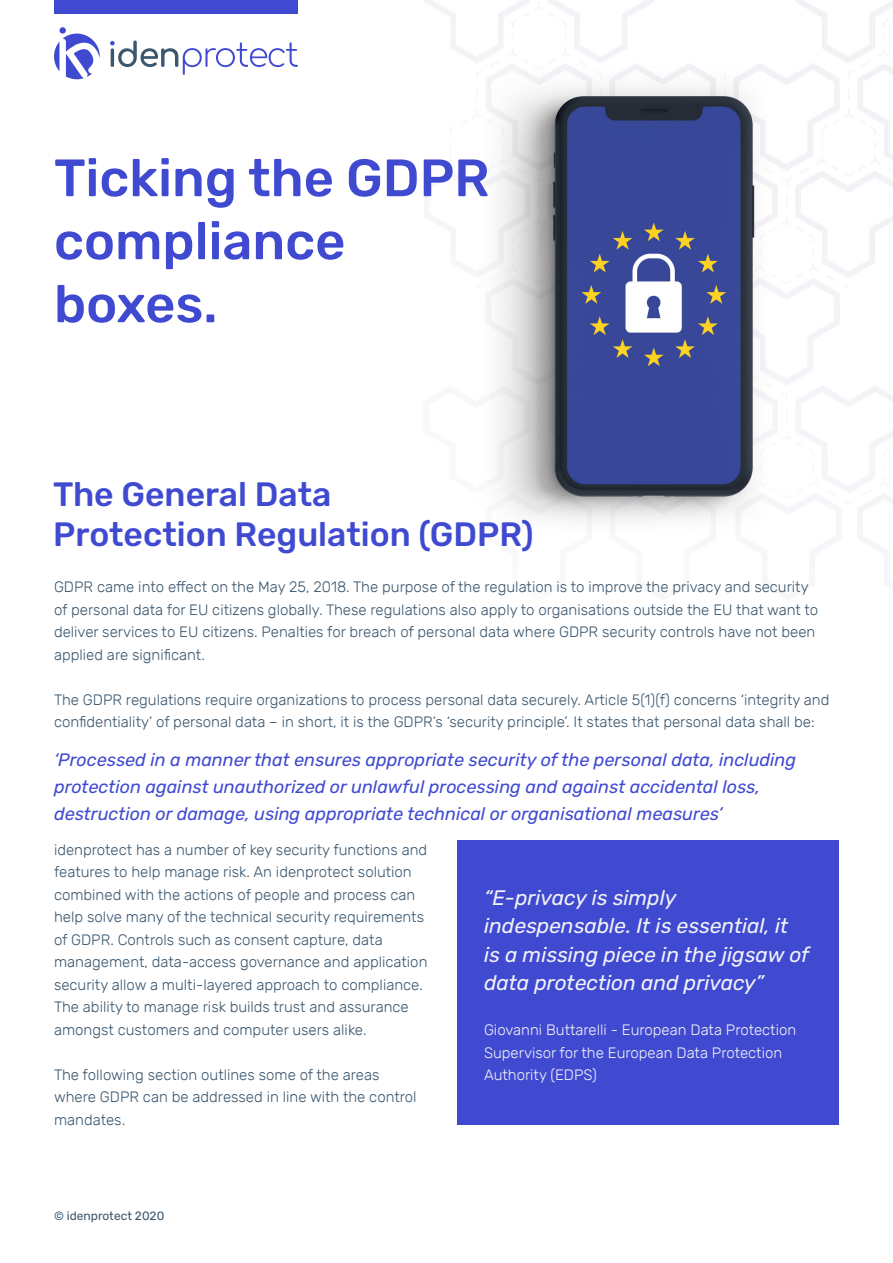
<style>
.page{position:relative;width:893px;height:1263px;background:#fff}
.page>*{position:absolute;margin:0;border:0;box-sizing:border-box;transform-origin:0 0}
.Main_heading{font:500 52.5px/63px "Rubik";color:#404ad1}
.t1{font:500 33.75px/40.5px "Rubik";color:#404ad1}
.t2{font:italic 21px/28.5px "Rubik";color:#f2f2f6}
.t3{font:italic 18px/27px "Rubik";color:#404ad1}
.t4{font:300 15px/22.5px "Rubik";color:#3b576e}
.t5{font:300 15px/22.5px "Rubik";color:#f2f2f6}
.t6{font:12px "Rubik";color:#3b576e}
</style>
<div class="page">
<svg style="left:110px;top:41px;width:188px;height:34px"></svg>
<svg style="left:54px;top:34px;width:46px;height:45px"></svg>
<div style="left:59px;top:27px;width:7px;height:7px;background:#404ad1;border-radius:50%"></div>
<div style="left:54px;top:0;width:243px;height:13px;background:#404ad1"></div>
<img style="left:424px;top:0;width:469px;height:589px">
<div style="left:457px;top:841px;width:382px;height:284px;background:#404ad1"></div>
<p class="Main_heading" style="left:54px;top:148px;width:437px">Ticking the GDPR compliance boxes.</p>
<p class="t1" style="left:53px;top:475px;width:482px">The General Data<br>Protection Regulation (GDPR)</p>
<p class="t4" style="left:54px;top:576px;width:766px">GDPR came into effect on the May 25, 2018. The purpose of the regulation is to improve the privacy and security of personal data for EU citizens globally. These regulations also apply to organisations outside the EU that want to deliver services to EU citizens. Penalties for breach of personal data where GDPR security controls have not been applied are significant.</p>
<p class="t4" style="left:54px;top:689px;width:777px">The GDPR regulations require organizations to process personal data securely. Article 5(1)(f) concerns ‘integrity and confidentiality’ of personal data – in short, it is the GDPR’s ‘security principle’. It states that personal data shall be:</p>
<p class="t3" style="left:54px;top:746px;width:744px">‘Processed in a manner that ensures appropriate security of the personal data, including protection against unauthorized or unlawful processing and against accidental loss, destruction or damage, using appropriate technical or organisational measures’</p>
<p class="t4" style="left:54px;top:839px;width:375px">idenprotect has a number of key security functions and features to help manage risk. An idenprotect solution combined with the actions of people and process can help solve many of the technical security requirements of GDPR. Controls such as consent capture, data management, data-access governance and application security allow a multi-layered approach to compliance.<br>The ability to manage risk builds trust and assurance amongst customers and computer users alike.</p>
<p class="t4" style="left:54px;top:1064px;width:364px">The following section outlines some of the areas where GDPR can be addressed in line with the control mandates.</p>
<p class="t6" style="left:54px;top:1209px;width:112px">© idenprotect 2020</p>
<p class="t2" style="left:484px;top:884px;width:327px">“E-privacy is simply indespensable. It is essential, it is a missing piece in the jigsaw of data protection and privacy”</p>
<p class="t5" style="left:484px;top:1019px;width:314px">Giovanni Buttarelli - European Data Protection<br>Supervisor for the European Data Protection<br>Authority (EDPS)</p>
</div>
